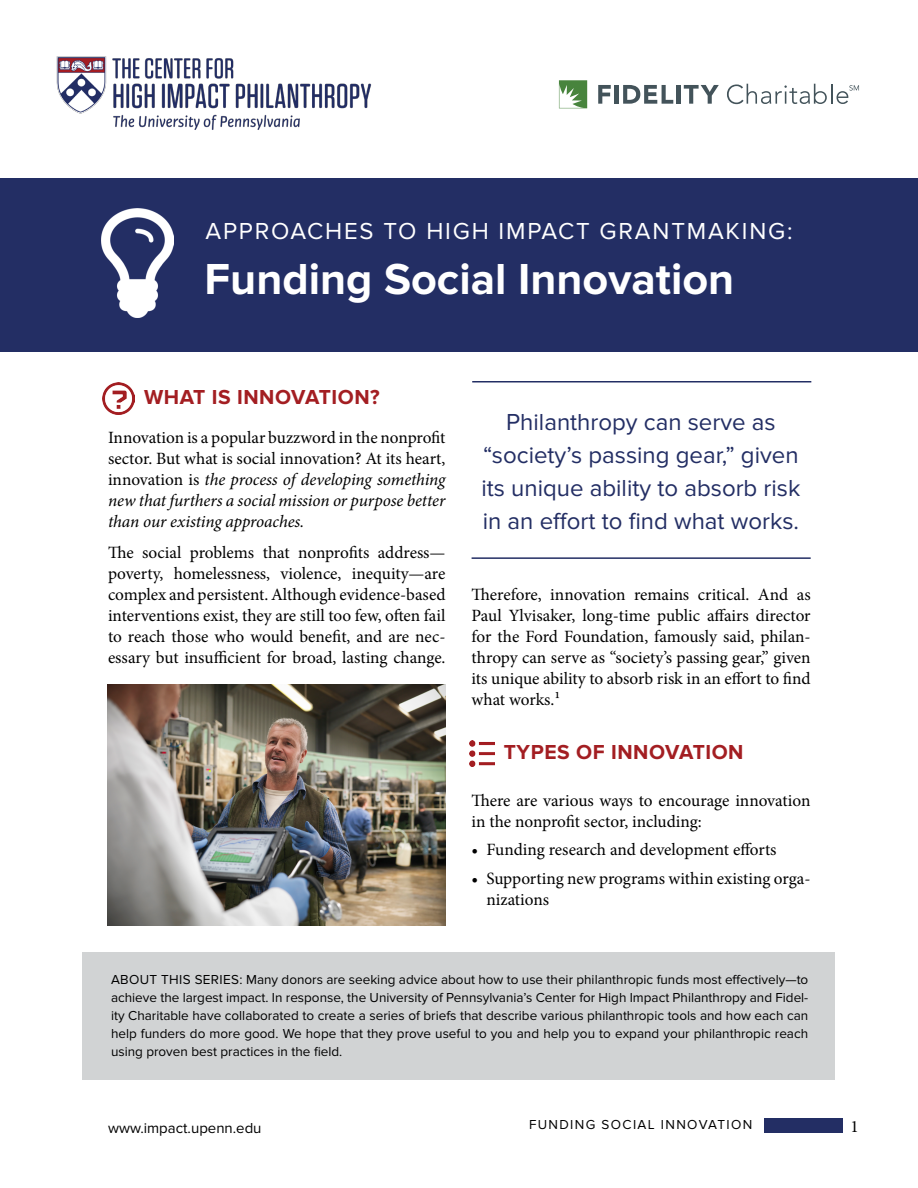
<style>
.page{position:relative;width:918px;height:1188px;background:#fff}
.page>*{position:absolute;margin:0;border:0;box-sizing:border-box;transform-origin:0 0}
.t1{font:700 45px "Proxima Nova";color:#fff}
.t2{font:24px/33px "Proxima Nova";color:#232e64;text-align:center}
.t3{font:24px "Proxima Nova";letter-spacing:.075em;color:#fff}
.t4{font:700 21px "Proxima Nova";letter-spacing:.025em;color:#a31e22}
.t5{font:17.25px/21px "Minion Pro";letter-spacing:-.005em;color:#000;text-align:justify}
.t6{font:italic 17.25px/21px "Minion Pro";letter-spacing:-.01em;color:#000;text-align:justify}
.t7{font:15px "Proxima Nova";color:#000}
.t8{font:13.5px/18px "Proxima Nova";color:#000;text-align:justify}
.t9{font:13.5px "Proxima Nova";letter-spacing:.1em;color:#000}
.s1{font-style:normal}
</style>
<div class="page">
<div style="left:764px;top:1118px;width:78px;height:14px;background:#232e64"></div>
<div style="left:0;top:178px;width:918px;height:173px;background:#232e64"></div>
<hr style="left:472px;top:381px;width:339px;height:1px;background:#232e64">
<hr style="left:472px;top:557px;width:339px;height:2px;background:#232e64">
<img style="left:108px;top:684px;width:338px;height:242px">
<img style="left:101px;top:209px;width:72px;height:108px">
<img style="left:102px;top:382px;width:32px;height:32px">
<img style="left:469px;top:741px;width:25px;height:25px">
<img style="left:56px;top:56px;width:316px;height:74px">
<svg style="left:559px;top:80px;width:28px;height:28px"></svg>
<svg style="left:598px;top:85px;width:13px;height:19px"></svg>
<div style="left:614px;top:85px;width:5px;height:19px;background:#43535a"></div>
<svg style="left:623px;top:85px;width:50px;height:19px"></svg>
<hr style="left:676px;top:85px;width:4px;height:19px;background:#43535a">
<svg style="left:684px;top:85px;width:35px;height:19px"></svg>
<svg style="left:727px;top:84px;width:132px;height:20px"></svg>
<div style="left:83px;top:952px;width:752px;height:128px;background:#d1d3d4"></div>
<h2 class="t3" style="left:206px;top:218px;width:589px">APPROACHES TO HIGH IMPACT GRANTMAKING:</h2>
<h1 class="t1" style="left:205px;top:253px;width:531px">Funding Social Innovation</h1>
<p class="t4" style="left:144px;top:385px;width:237px">WHAT IS INNOVATION?</p>
<p class="t6" style="left:108px;top:427px;width:339px"><span class="s1">Innovation is a popular buzzword in the nonprofit sector. But what is social innovation? At its heart, innovation is</span> the process of developing something new that furthers a social mission or purpose better than our existing approaches.</p>
<p class="t5" style="left:108px;top:542px;width:339px">The social problems that nonprofits address— poverty, homelessness, violence, inequity—are complex and persistent. Although evidence-based interventions exist, they are still too few, often fail to reach those who would benefit, and are nec&shy;essary but insufficient for broad, lasting change.</p>
<h2 class="t2" style="left:481px;top:406px;width:321px">Philanthropy can serve as “society’s passing gear,” given its unique ability to absorb risk in an effort to find what works.</h2>
<p class="t5" style="left:472px;top:584px;width:341px">Therefore, innovation remains critical. And as Paul Ylvisaker, long-time public affairs director for the Ford Foundation, famously said, philan&shy;thropy can serve as “society’s passing gear,” given its unique ability to absorb risk in an effort to find what works.1</p>
<p class="t4" style="left:504px;top:740px;width:241px">TYPES OF INNOVATION</p>
<p class="t5" style="left:471px;top:790px;width:341px">There are various ways to encourage innovation in the nonprofit sector, including:</p>
<p class="t5" style="left:471px;top:839px;width:307px">• Funding research and development efforts</p>
<p class="t5" style="left:486px;top:868px;width:326px;text-indent:-15px">• Supporting new programs within existing orga&shy;nizations</p>
<p class="t8" style="left:111px;top:971px;width:699px">ABOUT THIS SERIES: Many donors are seeking advice about how to use their philanthropic funds most effectively—to achieve the largest impact. In response, the University of Pennsylvania’s Center for High Impact Philanthropy and Fidel&shy;ity Charitable have collaborated to create a series of briefs that describe various philanthropic tools and how each can help funders do more good. We hope that they prove useful to you and help you to expand your philanthropic reach using proven best practices in the field.</p>
<p class="t7" style="left:108px;top:1119px;width:155px">www.impact.upenn.edu</p>
<p class="t9" style="left:529px;top:1116px;width:225px">FUNDING SOCIAL INNOVATION</p>
<p class="t5" style="left:850px;top:1116px;width:10px">1</p>
</div>
